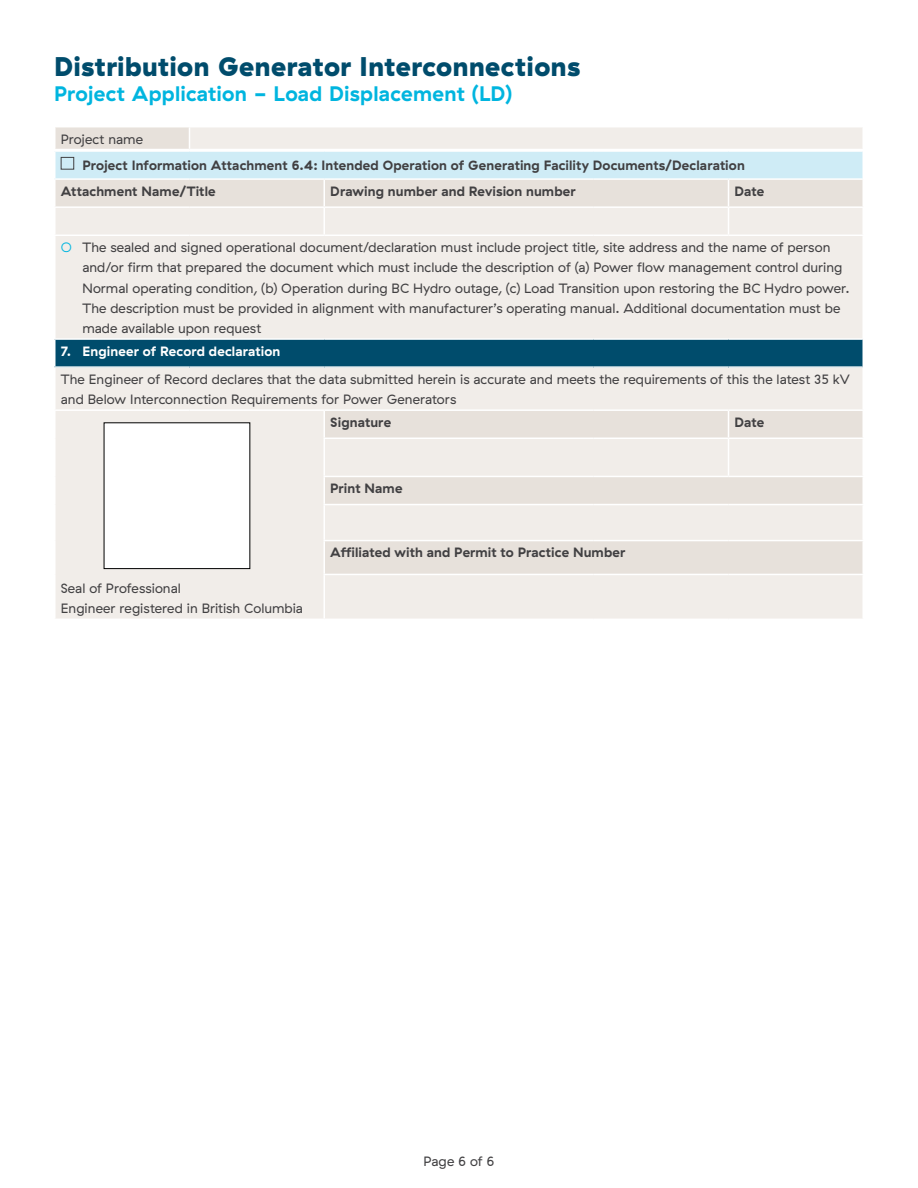
<style>
.page{position:relative;width:918px;height:1188px;background:#fff}
.page>*{position:absolute;margin:0;border:0;box-sizing:border-box;transform-origin:0 0}
.t1{font:900 27px "GT Haptik";letter-spacing:.015em;color:#004c6c}
.t2{font:700 21px "GT Haptik";letter-spacing:.015em;color:#00b5df}
.t3{font:13.5px/20.2px "GT Haptik";letter-spacing:.005em;color:#414042}
.t4{font:700 13.5px "GT Haptik";letter-spacing:.01em;color:#414042}
.t5{font:700 13.5px "GT Haptik";letter-spacing:.01em;color:#fff}
.s1{color:#00b5df}
</style>
<div class="page">
<div style="left:55px;top:151px;width:808px;height:28px;background:#cfecf6"></div>
<div style="left:56px;top:179px;width:806px;height:27px;background:#e7e1db"></div>
<svg style="left:56px;top:208px;width:806px;height:411px;fill:#f1ede9"></svg>
<div style="left:55px;top:339px;width:808px;height:28px;background:#004c6c"></div>
<hr style="left:324px;top:439px;width:1px;height:37px;background:#fff">
<hr style="left:728px;top:439px;width:1px;height:37px;background:#fff">
<hr style="left:324px;top:505px;width:1px;height:35px;background:#fff">
<hr style="left:324px;top:541px;width:1px;height:33px;background:#fff">
<hr style="left:54px;top:235px;width:135px;height:1px;background:#fff">
<hr style="left:189px;top:235px;width:135px;height:1px;background:#fff">
<hr style="left:324px;top:235px;width:135px;height:1px;background:#fff">
<hr style="left:459px;top:235px;width:135px;height:1px;background:#fff">
<hr style="left:594px;top:235px;width:134px;height:1px;background:#fff">
<hr style="left:729px;top:235px;width:135px;height:1px;background:#fff">
<hr style="left:54px;top:338px;width:135px;height:2px;background:#fff">
<hr style="left:54px;top:340px;width:2px;height:26px;background:#fff">
<hr style="left:189px;top:338px;width:135px;height:2px;background:#fff">
<hr style="left:324px;top:338px;width:135px;height:2px;background:#fff">
<hr style="left:459px;top:338px;width:135px;height:2px;background:#fff">
<hr style="left:594px;top:338px;width:134px;height:2px;background:#fff">
<hr style="left:729px;top:338px;width:135px;height:2px;background:#fff">
<hr style="left:862px;top:340px;width:2px;height:26px;background:#fff">
<hr style="left:54px;top:366px;width:135px;height:2px;background:#fff">
<hr style="left:189px;top:366px;width:135px;height:2px;background:#fff">
<hr style="left:324px;top:366px;width:135px;height:2px;background:#fff">
<hr style="left:459px;top:366px;width:135px;height:2px;background:#fff">
<hr style="left:594px;top:366px;width:134px;height:2px;background:#fff">
<hr style="left:729px;top:366px;width:135px;height:2px;background:#fff">
<hr style="left:54px;top:409px;width:135px;height:2px;background:#fff">
<hr style="left:189px;top:409px;width:135px;height:2px;background:#fff">
<hr style="left:729px;top:476px;width:135px;height:1px;background:#fff">
<hr style="left:324px;top:540px;width:135px;height:1px;background:#fff">
<hr style="left:459px;top:540px;width:135px;height:1px;background:#fff">
<hr style="left:594px;top:540px;width:134px;height:1px;background:#fff">
<hr style="left:729px;top:540px;width:135px;height:1px;background:#fff">
<hr style="left:54px;top:150px;width:135px;height:2px;background:#fff">
<hr style="left:54px;top:152px;width:2px;height:26px;background:#fff">
<hr style="left:189px;top:150px;width:135px;height:2px;background:#fff">
<hr style="left:324px;top:150px;width:135px;height:2px;background:#fff">
<hr style="left:459px;top:150px;width:135px;height:2px;background:#fff">
<hr style="left:594px;top:150px;width:134px;height:2px;background:#fff">
<hr style="left:729px;top:150px;width:135px;height:2px;background:#fff">
<hr style="left:862px;top:152px;width:2px;height:26px;background:#fff">
<hr style="left:324px;top:476px;width:135px;height:1px;background:#fff">
<svg style="left:324px;top:477px;width:1px;height:27px"></svg>
<hr style="left:459px;top:476px;width:135px;height:1px;background:#fff">
<hr style="left:594px;top:476px;width:134px;height:1px;background:#fff">
<hr style="left:324px;top:504px;width:135px;height:1px;background:#fff">
<hr style="left:459px;top:504px;width:135px;height:1px;background:#fff">
<hr style="left:594px;top:504px;width:134px;height:1px;background:#fff">
<hr style="left:729px;top:504px;width:135px;height:1px;background:#fff">
<hr style="left:324px;top:409px;width:135px;height:2px;background:#fff">
<svg style="left:324px;top:411px;width:1px;height:27px"></svg>
<hr style="left:459px;top:409px;width:135px;height:2px;background:#fff">
<hr style="left:594px;top:409px;width:134px;height:2px;background:#fff">
<hr style="left:324px;top:438px;width:135px;height:1px;background:#fff">
<hr style="left:459px;top:438px;width:135px;height:1px;background:#fff">
<hr style="left:594px;top:438px;width:134px;height:1px;background:#fff">
<hr style="left:729px;top:409px;width:135px;height:2px;background:#fff">
<svg style="left:728px;top:411px;width:1px;height:27px"></svg>
<hr style="left:729px;top:438px;width:135px;height:1px;background:#fff">
<hr style="left:54px;top:178px;width:135px;height:2px;background:#fff">
<hr style="left:189px;top:178px;width:135px;height:2px;background:#fff">
<hr style="left:324px;top:178px;width:135px;height:2px;background:#fff">
<svg style="left:324px;top:180px;width:1px;height:55px"></svg>
<hr style="left:459px;top:178px;width:135px;height:2px;background:#fff">
<hr style="left:594px;top:178px;width:134px;height:2px;background:#fff">
<hr style="left:324px;top:206px;width:135px;height:2px;background:#fff">
<hr style="left:729px;top:178px;width:135px;height:2px;background:#fff">
<svg style="left:728px;top:180px;width:1px;height:55px"></svg>
<hr style="left:324px;top:574px;width:135px;height:1px;background:#fff">
<hr style="left:324px;top:575px;width:1px;height:44px;background:#fff">
<hr style="left:459px;top:574px;width:135px;height:1px;background:#fff">
<hr style="left:594px;top:574px;width:134px;height:1px;background:#fff">
<hr style="left:729px;top:574px;width:135px;height:1px;background:#fff">
<div style="left:61px;top:157px;width:13px;height:13px;border:1px solid #414042"></div>
<div style="left:104px;top:422px;width:146px;height:147px;background:#fff"></div>
<div style="left:55px;top:127px;width:134px;height:23px;background:#e7e1db"></div>
<div style="left:189px;top:127px;width:674px;height:23px;background:#f1ede9"></div>
<hr style="left:54px;top:127px;width:2px;height:22px;background:#fff">
<svg style="left:189px;top:127px;width:1px;height:22px"></svg>
<hr style="left:862px;top:127px;width:2px;height:22px;background:#fff">
<hr style="left:189px;top:149px;width:675px;height:1px;background:#fff">
<hr style="left:54px;top:149px;width:135px;height:1px;background:#fff">
<h1 class="t1" style="left:54px;top:49px;width:528px">Distribution Generator Interconnections</h1>
<h2 class="t2" style="left:54px;top:80px;width:460px">Project Application - Load Displacement (LD)</h2>
<p class="t3" style="left:61px;top:129px;width:84px">Project name</p>
<p class="t4" style="left:82px;top:156px;width:664px">Project Information Attachment 6.4: Intended Operation of Generating Facility Documents/Declaration</p>
<p class="t4" style="left:61px;top:183px;width:157px">Attachment Name/Title</p>
<p class="t4" style="left:330px;top:183px;width:247px">Drawing number and Revision number</p>
<p class="t4" style="left:735px;top:183px;width:31px">Date</p>
<p class="t3" style="left:82px;top:237px;width:769px;text-indent:-22px"><span class="s1">○</span> The sealed and signed operational document/declaration must include project title, site address and the name of person and/or firm that prepared the document which must include the description of (a) Power flow management control during Normal operating condition, (b) Operation during BC Hydro outage, (c) Load Transition upon restoring the BC Hydro power.<br>The description must be provided in alignment with manufacturer’s operating manual. Additional documentation must be made available upon request</p>
<p class="t5" style="left:61px;top:343px;width:221px">7. Engineer of Record declaration</p>
<p class="t3" style="left:61px;top:369px;width:791px">The Engineer of Record declares that the data submitted herein is accurate and meets the requirements of this the latest 35 kV and Below Interconnection Requirements for Power Generators</p>
<p class="t4" style="left:330px;top:414px;width:62px">Signature</p>
<p class="t4" style="left:735px;top:414px;width:31px">Date</p>
<p class="t4" style="left:330px;top:480px;width:74px">Print Name</p>
<p class="t3" style="left:61px;top:578px;width:244px">Seal of Professional<br>Engineer registered in British Columbia</p>
<p class="t4" style="left:330px;top:544px;width:297px">Affiliated with and Permit to Practice Number</p>
<p class="t3" style="left:423px;top:1152px;width:73px">Page 6 of 6</p>
</div>
